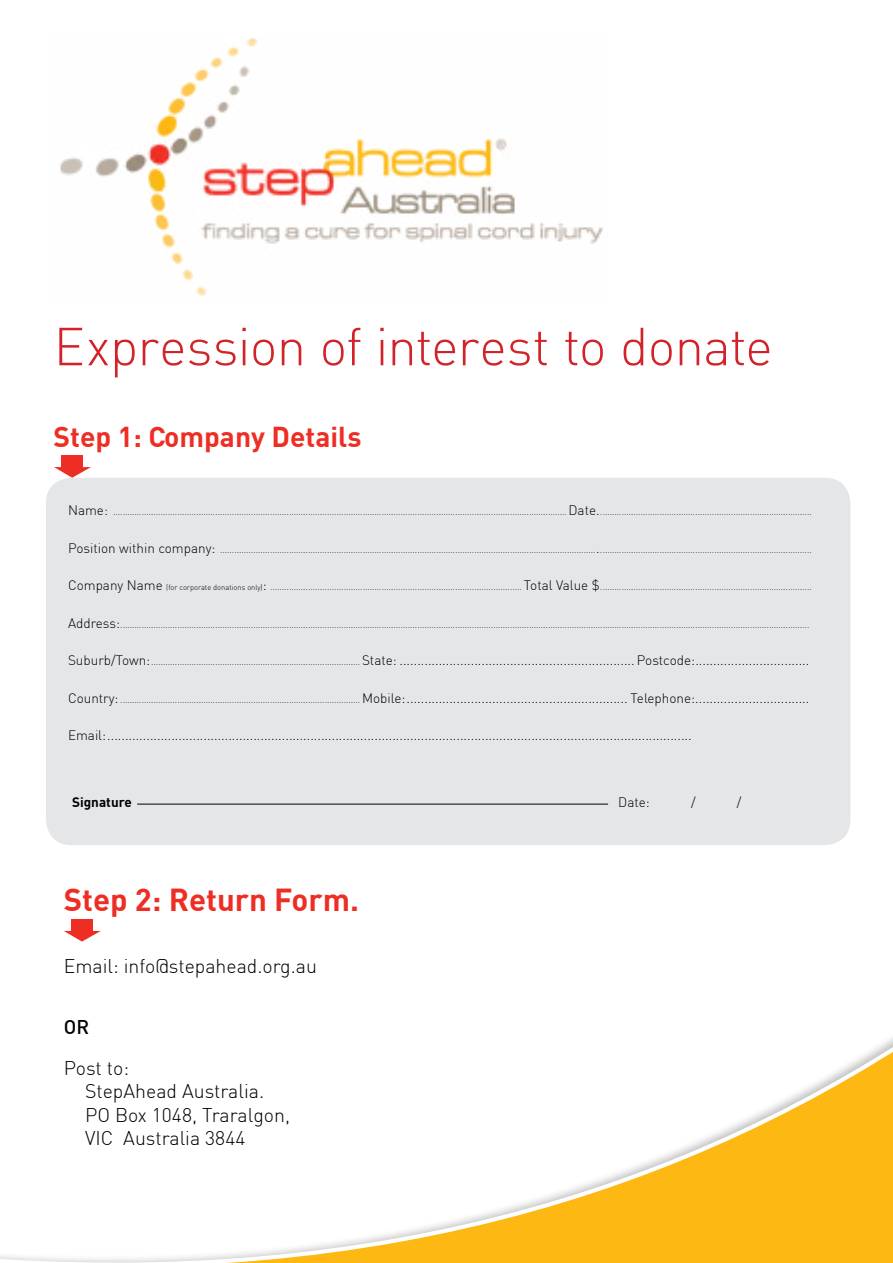
<style>
.page{position:relative;width:893px;height:1263px;background:#fff}
.page>*{position:absolute;margin:0;border:0;box-sizing:border-box;transform-origin:0 0}
.t1{font:300 52.65px "DIN";letter-spacing:-.015em;color:#d2232a}
.t2{font:700 31.2px "DIN";color:#ee2e24}
.t3{font:700 28.2px "DIN";color:#ee2e24}
.t4{font:300 19.5px/23.4px "DIN";color:#000}
.t5{font:500 19.5px "DIN";color:#000}
.t6{font:300 13.5px "DIN";color:#000}
.t7{font:700 13.5px "DIN";color:#000}
.t8{font:300 9px "DIN";color:#000}
.s1{font-size:13.5px}
.s2{font-size:7.5px}
.s3{font-size:9px}
</style>
<div class="page">
<svg style="left:0;top:651px;width:893px;height:612px"></svg>
<div style="left:46px;top:478px;width:804px;height:367px;background:#e5e6e7;border-radius:26px"></div>
<div style="left:62px;top:455px;width:21px;height:12px;background:#ee2e24"></div>
<svg style="left:54px;top:467px;width:37px;height:11px"></svg>
<hr style="left:137px;top:804px;width:471px;height:1px;background:#000">
<div style="left:72px;top:919px;width:21px;height:12px;background:#ee2e24"></div>
<svg style="left:64px;top:931px;width:37px;height:10px"></svg>
<img style="left:60px;top:38px;width:543px;height:258px">
<h1 class="t1" style="left:54px;top:314px;width:721px">Expression of interest to donate</h1>
<h3 class="t3" style="left:54px;top:419px;width:309px">Step 1: Company Details</h3>
<p class="t8" style="left:68px;top:506px;width:745px"><span class="s1">Name:</span> ............................................................................................................................................................................................... <span class="s1">Date.</span>.........................................................................................</p>
<p class="t8" style="left:68px;top:544px;width:745px"><span class="s1">Position within company:</span> ..............................................................................................................................................................<span class="s1">.</span>.........................................................................................</p>
<p class="t8" style="left:68px;top:581px;width:745px"><span class="s1">Company Name</span> <span class="s2">(for corporate donations only)</span><span class="s1">:</span> .......................................................................................................... <span class="s1">Total Value $</span>.........................................................................................</p>
<p class="t8" style="left:68px;top:619px;width:743px"><span class="s1">Address:</span>..................................................................................................................................................................................................................................................................................................</p>
<p class="t6" style="left:68px;top:652px;width:743px">Suburb/Town:<span class="s3">........................................................................................</span> State: .................................................................. Postcode:................................</p>
<p class="t6" style="left:68px;top:689px;width:743px">Country: <span class="s3">.....................................................................................................</span> Mobile:.............................................................. Telephone:................................</p>
<h3 class="t6" style="left:68px;top:727px;width:625px">Email:....................................................................................................................................................................</h3>
<h3 class="t7" style="left:72px;top:793px;width:61px">Signature</h3>
<h3 class="t6" style="left:618px;top:794px;width:33px">Date:</h3>
<h3 class="t6" style="left:691px;top:794px;width:6px">/</h3>
<h3 class="t6" style="left:737px;top:794px;width:6px">/</h3>
<h2 class="t2" style="left:64px;top:879px;width:297px">Step 2: Return Form.</h2>
<h3 class="t4" style="left:64px;top:954px;width:255px">Email: info@stepahead.org.au</h3>
<h3 class="t5" style="left:64px;top:1015px;width:27px">OR</h3>
<h3 class="t4" style="left:85px;top:1056px;width:207px;text-indent:-21px">Post to:<br>StepAhead Australia.<br>PO Box 1048, Traralgon,<br>VIC Australia 3844</h3>
</div>
